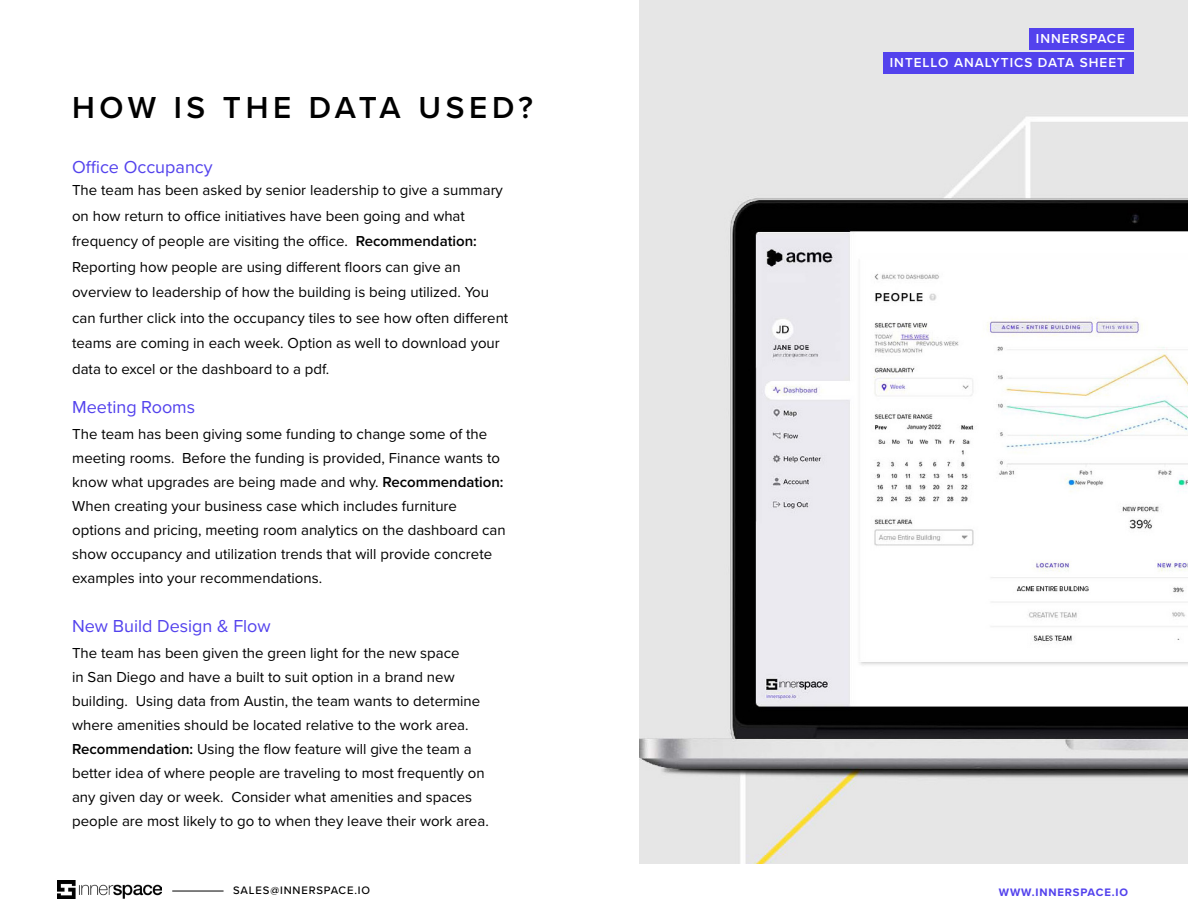
<style>
.page{position:relative;width:1188px;height:918px;background:#fff}
.page>*{position:absolute;margin:0;border:0;box-sizing:border-box;transform-origin:0 0}
.t1{font:600 31.5px "Proxima Nova";letter-spacing:.15em;color:#000}
.t2{font:18px "Proxima Nova";color:#5342ed}
.t3{font:15px/24px "Proxima Nova";color:#000}
.t4{font:600 13.5px/24px "Proxima Nova";letter-spacing:.075em;color:#fff;text-align:right}
.t5{font:500 11.25px "Proxima Nova";letter-spacing:.075em;color:#000}
.t6{font:700 11.25px "Proxima Nova";letter-spacing:.075em;color:#5342ed}
.s1{font-weight:600}
</style>
<div class="page">
<img style="left:58px;top:880px;width:103px;height:19px">
<hr style="left:172px;top:891px;width:52px;height:1px;background:#000">
<img style="left:639px;top:0;width:549px;height:864px">
<div style="left:1029px;top:28px;width:105px;height:22px;background:#5342ed"></div>
<div style="left:884px;top:52px;width:250px;height:22px;background:#5342ed"></div>
<h1 class="t1" style="left:72px;top:84px;width:463px">HOW IS THE DATA USED?</h1>
<p class="t2" style="left:72px;top:153px;width:142px">Office Occupancy</p>
<p class="t3" style="left:72px;top:177px;width:438px;line-height:25.5px">The team has been asked by senior leadership to give a summary on how return to office initiatives have been going and what frequency of people are visiting the office. <span class="s1">Recommendation:<br></span>Reporting how people are using different floors can give an overview to leadership of how the building is being utilized. You can further click into the occupancy tiles to see how often different teams are coming in each week. Option as well to download your data to excel or the dashboard to a pdf.</p>
<p class="t2" style="left:72px;top:394px;width:124px">Meeting Rooms</p>
<p class="t3" style="left:72px;top:422px;width:435px">The team has been giving some funding to change some of the meeting rooms. Before the funding is provided, Finance wants to know what upgrades are being made and why. <span class="s1">Recommendation:<br></span>When creating your business case which includes furniture options and pricing, meeting room analytics on the dashboard can show occupancy and utilization trends that will provide concrete examples into your recommendations.</p>
<p class="t2" style="left:72px;top:612px;width:200px">New Build Design &amp; Flow</p>
<p class="t3" style="left:72px;top:640px;width:418px">The team has been given the green light for the new space<br>in San Diego and have a built to suit option in a brand new building. Using data from Austin, the team wants to determine where amenities should be located relative to the work area.<br><span class="s1">Recommendation:</span> Using the flow feature will give the team a better idea of where people are traveling to most frequently on any given day or week. Consider what amenities and spaces people are most likely to go to when they leave their work area.</p>
<p class="t4" style="left:890px;top:26px;width:237px">INNERSPACE<br>INTELLO ANALYTICS DATA SHEET</p>
<p class="t5" style="left:233px;top:882px;width:138px">SALES@INNERSPACE.IO</p>
<p class="t6" style="left:999px;top:884px;width:131px">WWW.INNERSPACE.IO</p>
</div>
